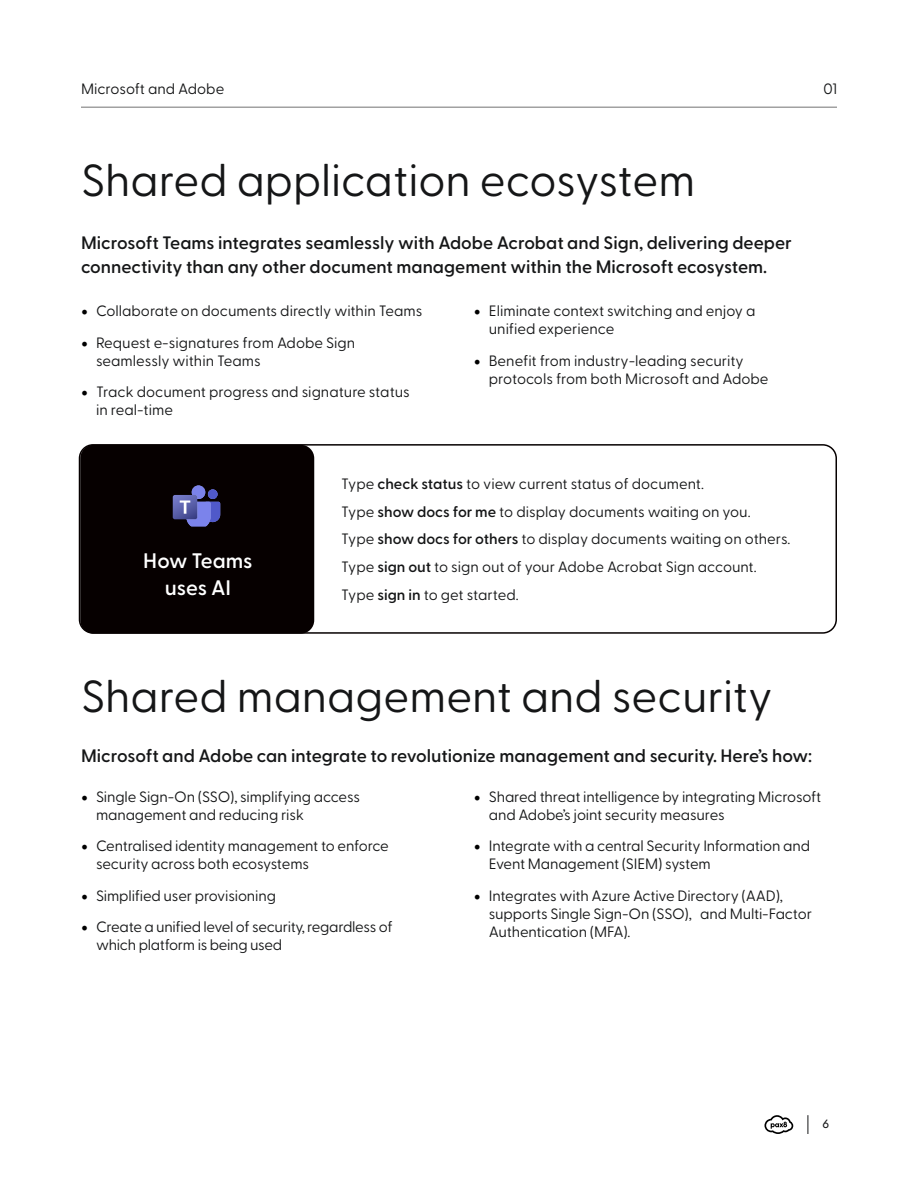
<style>
.page{position:relative;width:918px;height:1188px;background:#fff}
.page>*{position:absolute;margin:0;border:0;box-sizing:border-box;transform-origin:0 0}
.t1{font:45px "Greycliff CF";color:#151617}
.t2{font:600 21px/27px "Greycliff CF";letter-spacing:-.005em;color:#fff;text-align:center}
.t3{font:600 18px/24px "Greycliff CF";color:#151617}
.t4{font:15px/18px "Greycliff CF";letter-spacing:-.01em;color:#151617}
.t5{font:500 12px "Greycliff CF";color:#151617}
.s1{font-family:"Minion Pro";font-size:18px;color:#000}
.s2{font-weight:600}
</style>
<div class="page">
<svg style="left:764px;top:1115px;width:29px;height:19px"></svg>
<svg style="left:808px;top:1115px;width:1px;height:19px"></svg>
<div style="left:80px;top:445px;width:234px;height:189px;background:#060000;border-radius:14px"></div>
<div style="left:79px;top:444px;width:758px;height:190px;border:2px solid #060000;border-radius:14px"></div>
<svg style="left:173px;top:495px;width:24px;height:24px"></svg>
<svg style="left:180px;top:486px;width:40px;height:41px"></svg>
<hr style="left:81px;top:106px;width:756px;height:2px;background:#a1a1a1">
<p class="t4" style="left:81px;top:79px;width:145px">Microsoft and Adobe</p>
<p class="t4" style="left:824px;top:79px;width:15px">01</p>
<h1 class="t1" style="left:81px;top:147px;width:616px">Shared application ecosystem</h1>
<p class="t3" style="left:81px;top:230px;width:712px">Microsoft Teams integrates seamlessly with Adobe Acrobat and Sign, delivering deeper connectivity than any other document management within the Microsoft ecosystem.</p>
<p class="t4" style="left:489px;top:301px;width:268px;text-indent:-15px"><span class="s1">•</span> Eliminate context switching and enjoy a unified experience</p>
<p class="t4" style="left:489px;top:351px;width:281px;text-indent:-15px"><span class="s1">•</span> Benefit from industry-leading security protocols from both Microsoft and Adobe</p>
<p class="t4" style="left:81px;top:301px;width:343px"><span class="s1">•</span> Collaborate on documents directly within Teams</p>
<p class="t4" style="left:96px;top:333px;width:261px;text-indent:-15px"><span class="s1">•</span> Request e-signatures from Adobe Sign seamlessly within Teams</p>
<p class="t4" style="left:96px;top:382px;width:315px;text-indent:-15px"><span class="s1">•</span> Track document progress and signature status in real-time</p>
<h2 class="t2" style="left:143px;top:546px;width:111px">How Teams uses AI</h2>
<p class="t4" style="left:341px;top:469px;width:451px;line-height:27.8px">Type <span class="s2">check status</span> to view current status of document.<br>Type <span class="s2">show docs for me</span> to display documents waiting on you.<br>Type <span class="s2">show docs for others</span> to display documents waiting on others.<br>Type <span class="s2">sign out</span> to sign out of your Adobe Acrobat Sign account.<br>Type <span class="s2">sign in</span> to get started.</p>
<h1 class="t1" style="left:81px;top:663px;width:693px">Shared management and security</h1>
<p class="t3" style="left:81px;top:743px;width:733px">Microsoft and Adobe can integrate to revolutionize management and security. Here’s how:</p>
<p class="t4" style="left:96px;top:786px;width:266px;text-indent:-15px"><span class="s1">•</span> Single Sign-On (SSO), simplifying access management and reducing risk</p>
<p class="t4" style="left:96px;top:836px;width:294px;text-indent:-15px"><span class="s1">•</span> Centralised identity management to enforce security across both ecosystems</p>
<p class="t4" style="left:81px;top:885px;width:197px"><span class="s1">•</span> Simplified user provisioning</p>
<p class="t4" style="left:96px;top:917px;width:298px;text-indent:-15px"><span class="s1">•</span> Create a unified level of security, regardless of which platform is being used</p>
<p class="t4" style="left:489px;top:786px;width:334px;text-indent:-15px"><span class="s1">•</span> Shared threat intelligence by integrating Microsoft and Adobe’s joint security measures</p>
<p class="t4" style="left:489px;top:836px;width:323px;text-indent:-15px"><span class="s1">•</span> Integrate with a central Security Information and<br>Event Management (SIEM) system</p>
<p class="t4" style="left:489px;top:885px;width:325px;text-indent:-15px"><span class="s1">•</span> Integrates with Azure Active Directory (AAD), supports Single Sign-On (SSO), and Multi-Factor<br>Authentication (MFA).</p>
<p class="t5" style="left:823px;top:1115px;width:8px">6</p>
</div>
